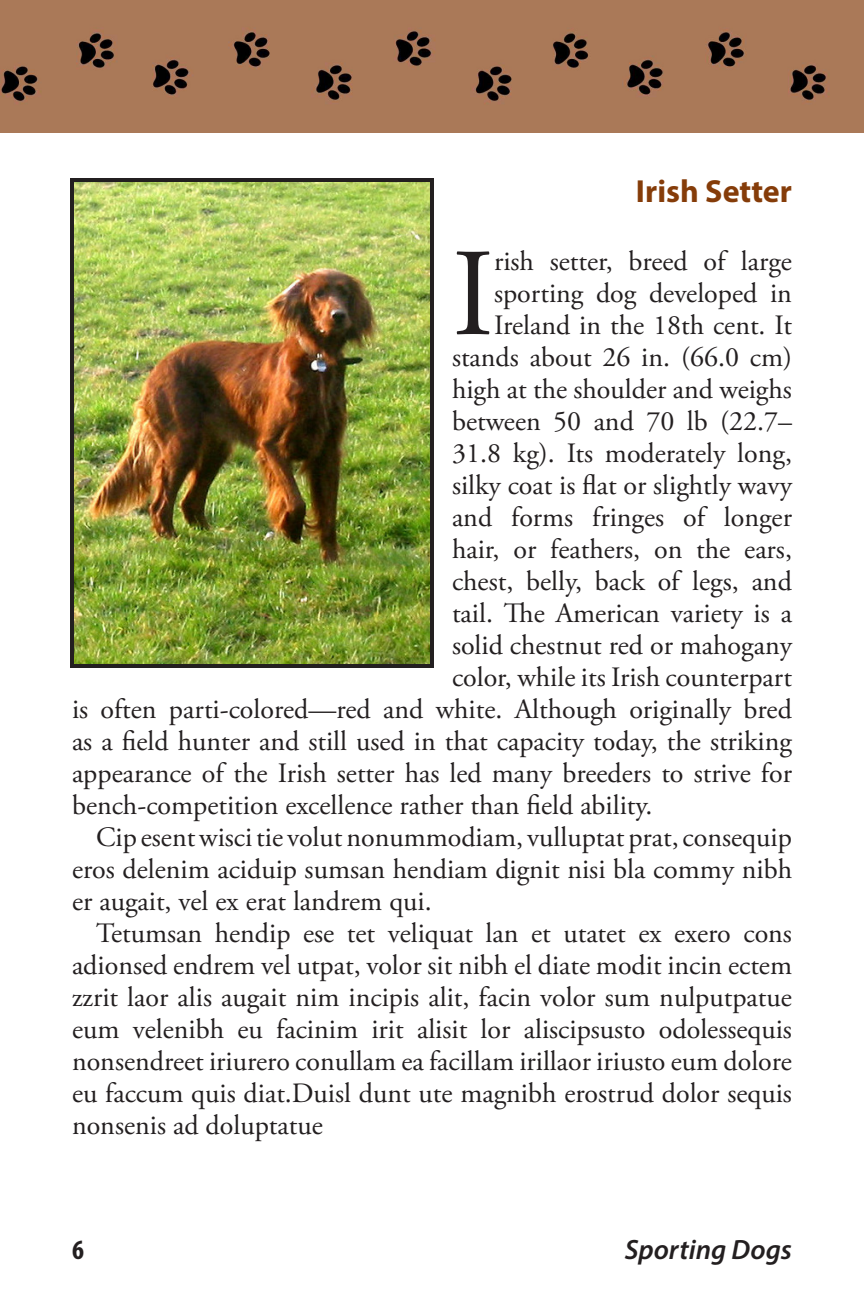
<style>
.page{position:relative;width:864px;height:1296px;background:#fff}
.page>*{position:absolute;margin:0;border:0;box-sizing:border-box;transform-origin:0 0}
.Body_CopyCap{font:124.6px "Adobe Garamond Pro";color:#231f20}
.Sub_Head{font:700 32px "Myriad Pro";color:#853c09}
.Body_CopyCap-2{font:28px "Adobe Garamond Pro";color:#231f20}
.Body_Copy{font:28px/32px "Adobe Garamond Pro";color:#231f20;text-align:justify}
.t1{font:italic 600 28px "Myriad Pro";color:#231f20}
.t2{font:700 condensed 28px "Myriad Pro";color:#231f20}
</style>
<div class="page">
<img style="left:0;top:0;width:864px;height:132px">
<img style="left:75px;top:183px;width:354px;height:480px">
<div style="left:70px;top:178px;width:364px;height:490px;border:4px solid #231f20"></div>
<p class="Sub_Head" style="left:636px;top:170px;width:158px">Irish Setter</p>
<p class="Body_CopyCap" style="left:452px;top:220px;width:44px">I</p>
<p class="Body_CopyCap-2" style="left:494px;top:244px;width:299px">rish setter, breed of large</p>
<p class="Body_CopyCap-2" style="left:494px;top:276px;width:299px">sporting dog developed in</p>
<p class="Body_CopyCap-2" style="left:494px;top:308px;width:299px">Ireland in the 18th cent. It</p>
<p class="Body_CopyCap-2" style="left:452px;top:340px;width:342px">stands about 26 in. (66.0 cm)</p>
<p class="Body_CopyCap-2" style="left:452px;top:372px;width:341px">high at the shoulder and weighs</p>
<p class="Body_CopyCap-2" style="left:452px;top:404px;width:342px">between 50 and 70 lb (22.7–</p>
<p class="Body_CopyCap-2" style="left:452px;top:436px;width:342px">31.8 kg). Its moderately long,</p>
<p class="Body_CopyCap-2" style="left:452px;top:468px;width:341px">silky coat is flat or slightly wavy</p>
<p class="Body_CopyCap-2" style="left:452px;top:500px;width:342px">and forms fringes of longer</p>
<p class="Body_CopyCap-2" style="left:452px;top:532px;width:342px">hair, or feathers, on the ears,</p>
<p class="Body_CopyCap-2" style="left:452px;top:564px;width:341px">chest, belly, back of legs, and</p>
<p class="Body_CopyCap-2" style="left:452px;top:596px;width:342px">tail. The American variety is a</p>
<p class="Body_CopyCap-2" style="left:452px;top:628px;width:342px">solid chestnut red or mahogany</p>
<p class="Body_CopyCap-2" style="left:452px;top:660px;width:341px">color, while its Irish counterpart</p>
<p class="Body_CopyCap-2" style="left:72px;top:692px;width:721px">is often parti-colored—red and white. Although originally bred</p>
<p class="Body_CopyCap-2" style="left:72px;top:724px;width:722px">as a field hunter and still used in that capacity today, the striking</p>
<p class="Body_CopyCap-2" style="left:72px;top:756px;width:721px">appearance of the Irish setter has led many breeders to strive for</p>
<p class="Body_CopyCap-2" style="left:72px;top:788px;width:582px">bench-competition excellence rather than field ability.</p>
<p class="Body_Copy" style="left:72px;top:822px;width:722px;text-indent:24px">Cip esent wisci tie volut nonummodiam, vulluptat prat, consequip eros delenim aciduip sumsan hendiam dignit nisi bla commy nibh er augait, vel ex erat landrem qui.</p>
<p class="Body_Copy" style="left:72px;top:918px;width:722px;text-indent:24px">Tetumsan hendip ese tet veliquat lan et utatet ex exero cons adionsed endrem vel utpat, volor sit nibh el diate modit incin ectem zzrit laor alis augait nim incipis alit, facin volor sum nulputpatue eum velenibh eu facinim irit alisit lor aliscipsusto odolessequis nonsendreet iriurero conullam ea facillam irillaor iriusto eum dolore eu faccum quis diat.Duisl dunt ute magnibh erostrud dolor sequis nonsenis ad doluptatue</p>
<p class="t2" style="left:72px;top:1233px;width:13px">6</p>
<p class="t1" style="left:625px;top:1232px;width:169px">Sporting Dogs</p>
</div>
